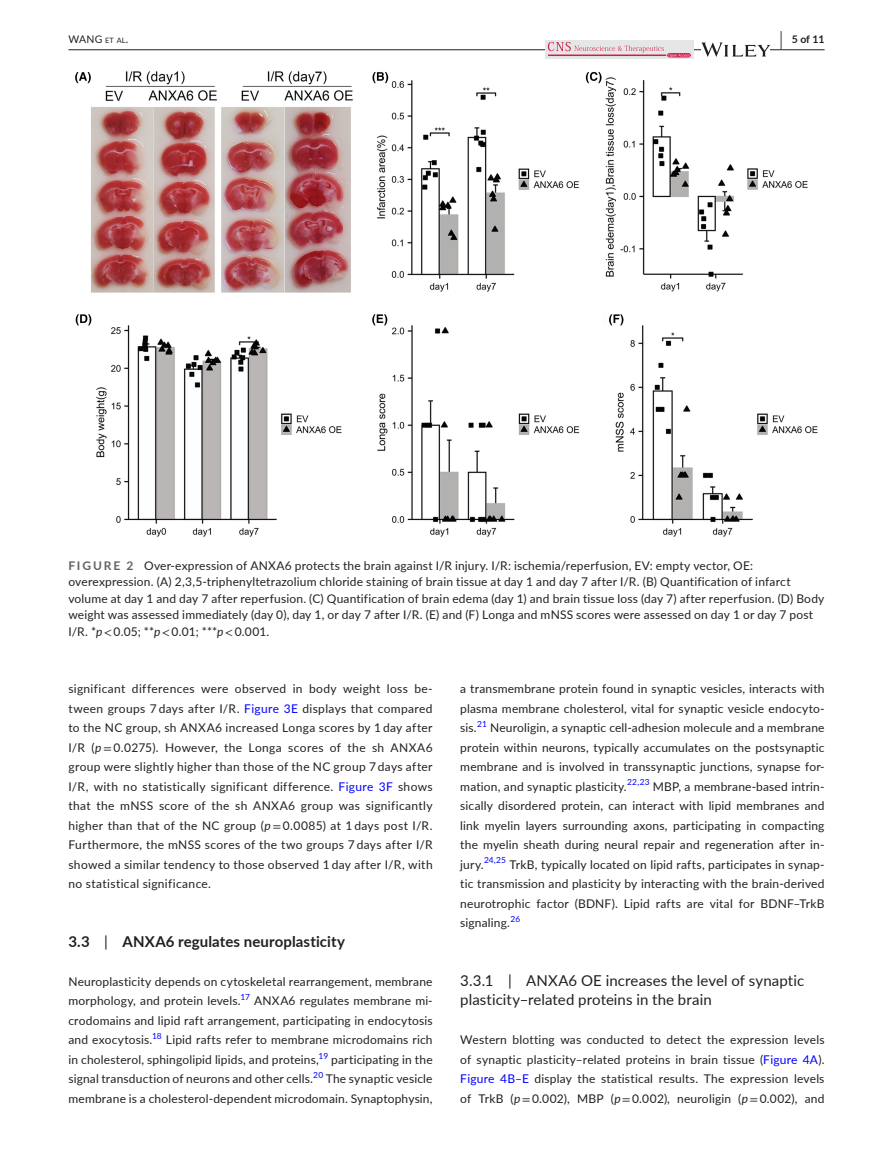
<style>
.page{position:relative;width:893px;height:1174px;background:#fff}
.page>*{position:absolute;margin:0;border:0;box-sizing:border-box;transform-origin:0 0}
.t1{font:15px/19.5px "Lato";letter-spacing:.005em;color:#231f20}
.t2{font:700 15px "Lato";letter-spacing:.005em;color:#231f20}
.t3{font:12px/19.5px "Lato";letter-spacing:.015em;color:#231f20;text-align:justify}
.t4{font:10.5px "Lato";color:#231f20}
.t5{font:700 10.5px "Lato";color:#231f20}
.t6{font:8.4px "Lato";letter-spacing:.005em;color:#00f}
.s1{font-size:7.35px}
.s2{font-size:19.5px}
.s3{font-weight:700;color:#636366}
.s4{font-style:italic}
.s5{font-family:"STIX"}
.s6{color:#00f}
.s7{font-weight:400}
</style>
<div class="page">
<hr style="left:68px;top:49px;width:756px;height:1px;background:#231f20">
<div style="left:545px;top:40px;width:149px;height:19px;background:#e5e6e6"></div>
<svg style="left:548px;top:42px;width:142px;height:15px"></svg>
<svg style="left:701px;top:42px;width:69px;height:15px"></svg>
<img style="left:75px;top:71px;width:743px;height:466px">
<p class="t4" style="left:68px;top:31px;width:61px">WANG <span class="s1">et al</span>.</p>
<p class="t5" style="left:780px;top:31px;width:46px"><span class="s2">|</span> 5 of 11</p>
<p class="t3" style="left:68px;top:556px;width:757px;line-height:16.5px;text-align:left"><span class="s3">FIGURE 2</span> Over-expression of ANXA6 protects the brain against I/R injury. I/R: ischemia/reperfusion, EV: empty vector, OE: overexpression. (A) 2,3,5-triphenyltetrazolium chloride staining of brain tissue at day 1 and day 7 after I/R. (B) Quantification of infarct volume at day 1 and day 7 after reperfusion. (C) Quantification of brain edema (day 1) and brain tissue loss (day 7) after reperfusion. (D) Body weight was assessed immediately (day 0), day 1, or day 7 after I/R. (E) and (F) Longa and mNSS scores were assessed on day 1 or day 7 post I/R. *<span class="s4">p</span><span class="s5">&lt;</span> 0.05; **<span class="s4">p</span><span class="s5">&lt;</span> 0.01; ***<span class="s4">p</span><span class="s5">&lt;</span> 0.001.</p>
<p class="t3" style="left:68px;top:678px;width:366px">significant differences were observed in body weight loss be&shy;tween groups 7 days after I/R. <span class="s6">Figure 3E</span> displays that compared to the NC group, sh ANXA6 increased Longa scores by 1 day after I/R (<span class="s4">p</span><span class="s5">=</span> 0.0275). However, the Longa scores of the sh ANXA6 group were slightly higher than those of the NC group 7 days after I/R, with no statistically significant difference. <span class="s6">Figure 3F</span> shows that the mNSS score of the sh ANXA6 group was significantly higher than that of the NC group (<span class="s4">p</span><span class="s5">=</span> 0.0085) at 1 days post I/R.<br>Furthermore, the mNSS scores of the two groups 7 days after I/R showed a similar tendency to those observed 1 day after I/R, with no statistical significance.</p>
<p class="t2" style="left:68px;top:930px;width:278px">3.3 <span class="s7">|</span> ANXA6 regulates neuroplasticity</p>
<p class="t3" style="left:68px;top:971px;width:366px">Neuroplasticity depends on cytoskeletal rearrangement, membrane morphology, and protein levels.<sup>17</sup> ANXA6 regulates membrane mi&shy;crodomains and lipid raft arrangement, participating in endocytosis and exocytosis.<sup>18</sup> Lipid rafts refer to membrane microdomains rich in cholesterol, sphingolipid lipids, and proteins,<sup>19</sup> participating in the signal transduction of neurons and other cells.<sup>20</sup> The synaptic vesicle membrane is a cholesterol-dependent microdomain. Synaptophysin,</p>
<p class="t3" style="left:460px;top:678px;width:366px">a transmembrane protein found in synaptic vesicles, interacts with plasma membrane cholesterol, vital for synaptic vesicle endocyto&shy;sis.</p>
<p class="t6" style="left:477px;top:718px;width:11px">21</p>
<p class="t3" style="left:460px;top:717px;width:366px;text-indent:30px">Neuroligin, a synaptic cell-adhesion molecule and a membrane protein within neurons, typically accumulates on the postsynaptic membrane and is involved in transsynaptic junctions, synapse for&shy;mation, and synaptic plasticity.</p>
<p class="t6" style="left:627px;top:776px;width:24px">22,23</p>
<p class="t3" style="left:460px;top:776px;width:366px;text-indent:193px">MBP, a membrane-based intrin&shy;sically disordered protein, can interact with lipid membranes and link myelin layers surrounding axons, participating in compacting the myelin sheath during neural repair and regeneration after in&shy;jury.</p>
<p class="t6" style="left:484px;top:854px;width:24px">24,25</p>
<p class="t3" style="left:460px;top:854px;width:366px;text-indent:49px">TrkB, typically located on lipid rafts, participates in synap&shy;tic transmission and plasticity by interacting with the brain-derived neurotrophic factor (BDNF). Lipid rafts are vital for BDNF–TrkB signaling.</p>
<p class="t6" style="left:510px;top:913px;width:11px">26</p>
<p class="t1" style="left:460px;top:970px;width:345px">3.3.1 | ANXA6 OE increases the level of synaptic plasticity–related proteins in the brain</p>
<p class="t3" style="left:460px;top:1029px;width:366px">Western blotting was conducted to detect the expression levels of synaptic plasticity–related proteins in brain tissue (<span class="s6">Figure 4A</span>).<br><span class="s6">Figure 4B–E</span> display the statistical results. The expression levels of TrkB (<span class="s4">p</span><span class="s5">=</span> 0.002), MBP (<span class="s4">p</span><span class="s5">=</span> 0.002), neuroligin (<span class="s4">p</span><span class="s5">=</span> 0.002), and</p>
</div>
